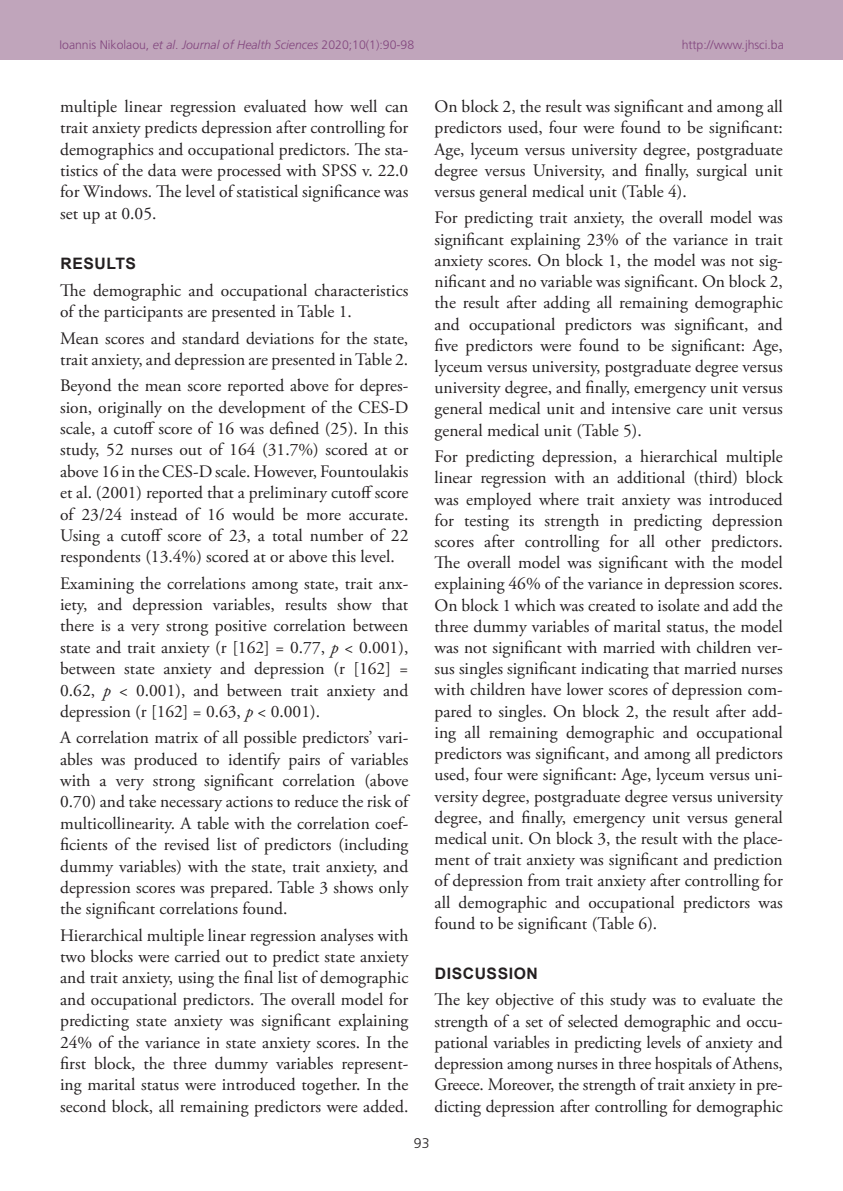
<style>
.page{position:relative;width:843px;height:1191px;background:#fff}
.page>*{position:absolute;margin:0;border:0;box-sizing:border-box;transform-origin:0 0}
.TX{font:17.5px/21.2px "Adobe Garamond Pro";color:#231f20;text-align:justify}
.t1{font:700 15.75px "Arial";letter-spacing:.035em;color:#231f20}
.t2{font:300 14px "Frutiger CE";color:#231f20}
.t3{font:300 12.25px "Frutiger CE";color:#82467e}
.s1{font-style:italic}
</style>
<div class="page">
<div style="left:0;top:0;width:843px;height:60px;background:#c0a5bb"></div>
<p class="t3" style="left:60px;top:37px;width:356px">Ioannis Nikolaou, <span class="s1">et al</span>. <span class="s1">Journal of Health Sciences</span> 2020;10(1):90-98</p>
<p class="t3" style="left:682px;top:37px;width:104px">http://www.jhsci.ba</p>
<p class="TX" style="left:60px;top:96px;width:350px">multiple linear regression evaluated how well can trait anxiety predicts depression after controlling for demographics and occupational predictors. The sta&shy;tistics of the data were processed with SPSS v. 22.0 for Windows. The level of statistical significance was set up at 0.05.</p>
<h1 class="t1" style="left:60px;top:252px;width:77px">RESULTS</h1>
<p class="TX" style="left:60px;top:280px;width:350px">The demographic and occupational characteristics of the participants are presented in Table 1.</p>
<p class="TX" style="left:60px;top:328px;width:350px">Mean scores and standard deviations for the state, trait anxiety, and depression are presented in Table 2.</p>
<p class="TX" style="left:60px;top:376px;width:350px">Beyond the mean score reported above for depres&shy;sion, originally on the development of the CES-D scale, a cutoff score of 16 was defined (25). In this study, 52 nurses out of 164 (31.7%) scored at or above 16 in the CES-D scale. However, Fountoulakis et al. (2001) reported that a preliminary cutoff score of 23/24 instead of 16 would be more accurate.<br>Using a cutoff score of 23, a total number of 22 respondents (13.4%) scored at or above this level.</p>
<p class="TX" style="left:60px;top:573px;width:350px">Examining the correlations among state, trait anx&shy;iety, and depression variables, results show that there is a very strong positive correlation between state and trait anxiety (r [162] = 0.77, <span class="s1">p</span> &lt; 0.001), between state anxiety and depression (r [162] = 0.62, <span class="s1">p</span> &lt; 0.001), and between trait anxiety and depression (r [162] = 0.63, <span class="s1">p</span> &lt; 0.001).</p>
<p class="TX" style="left:60px;top:728px;width:350px">A correlation matrix of all possible predictors’ vari&shy;ables was produced to identify pairs of variables with a very strong significant correlation (above 0.70) and take necessary actions to reduce the risk of multicollinearity. A table with the correlation coef&shy;ficients of the revised list of predictors (including dummy variables) with the state, trait anxiety, and depression scores was prepared. Table 3 shows only the significant correlations found.</p>
<p class="TX" style="left:60px;top:925px;width:350px">Hierarchical multiple linear regression analyses with two blocks were carried out to predict state anxiety and trait anxiety, using the final list of demographic and occupational predictors. The overall model for predicting state anxiety was significant explaining 24% of the variance in state anxiety scores. In the first block, the three dummy variables represent&shy;ing marital status were introduced together. In the second block, all remaining predictors were added.</p>
<p class="TX" style="left:435px;top:97px;width:350px">On block 2, the result was significant and among all predictors used, four were found to be significant:<br>Age, lyceum versus university degree, postgraduate degree versus University, and finally, surgical unit versus general medical unit (Table 4).</p>
<p class="TX" style="left:435px;top:208px;width:350px">For predicting trait anxiety, the overall model was significant explaining 23% of the variance in trait anxiety scores. On block 1, the model was not sig&shy;nificant and no variable was significant. On block 2, the result after adding all remaining demographic and occupational predictors was significant, and five predictors were found to be significant: Age, lyceum versus university, postgraduate degree versus university degree, and finally, emergency unit versus general medical unit and intensive care unit versus general medical unit (Table 5).</p>
<p class="TX" style="left:435px;top:446px;width:350px">For predicting depression, a hierarchical multiple linear regression with an additional (third) block was employed where trait anxiety was introduced for testing its strength in predicting depression scores after controlling for all other predictors.<br>The overall model was significant with the model explaining 46% of the variance in depression scores.<br>On block 1 which was created to isolate and add the three dummy variables of marital status, the model was not significant with married with children ver&shy;sus singles significant indicating that married nurses with children have lower scores of depression com&shy;pared to singles. On block 2, the result after add&shy;ing all remaining demographic and occupational predictors was significant, and among all predictors used, four were significant: Age, lyceum versus uni&shy;versity degree, postgraduate degree versus university degree, and finally, emergency unit versus general medical unit. On block 3, the result with the place&shy;ment of trait anxiety was significant and prediction of depression from trait anxiety after controlling for all demographic and occupational predictors was found to be significant (Table 6).</p>
<h1 class="t1" style="left:435px;top:962px;width:104px">DISCUSSION</h1>
<p class="TX" style="left:435px;top:990px;width:350px">The key objective of this study was to evaluate the strength of a set of selected demographic and occu&shy;pational variables in predicting levels of anxiety and depression among nurses in three hospitals of Athens, Greece. Moreover, the strength of trait anxiety in pre&shy;dicting depression after controlling for demographic</p>
<p class="t2" style="left:414px;top:1134px;width:17px">93</p>
</div>
